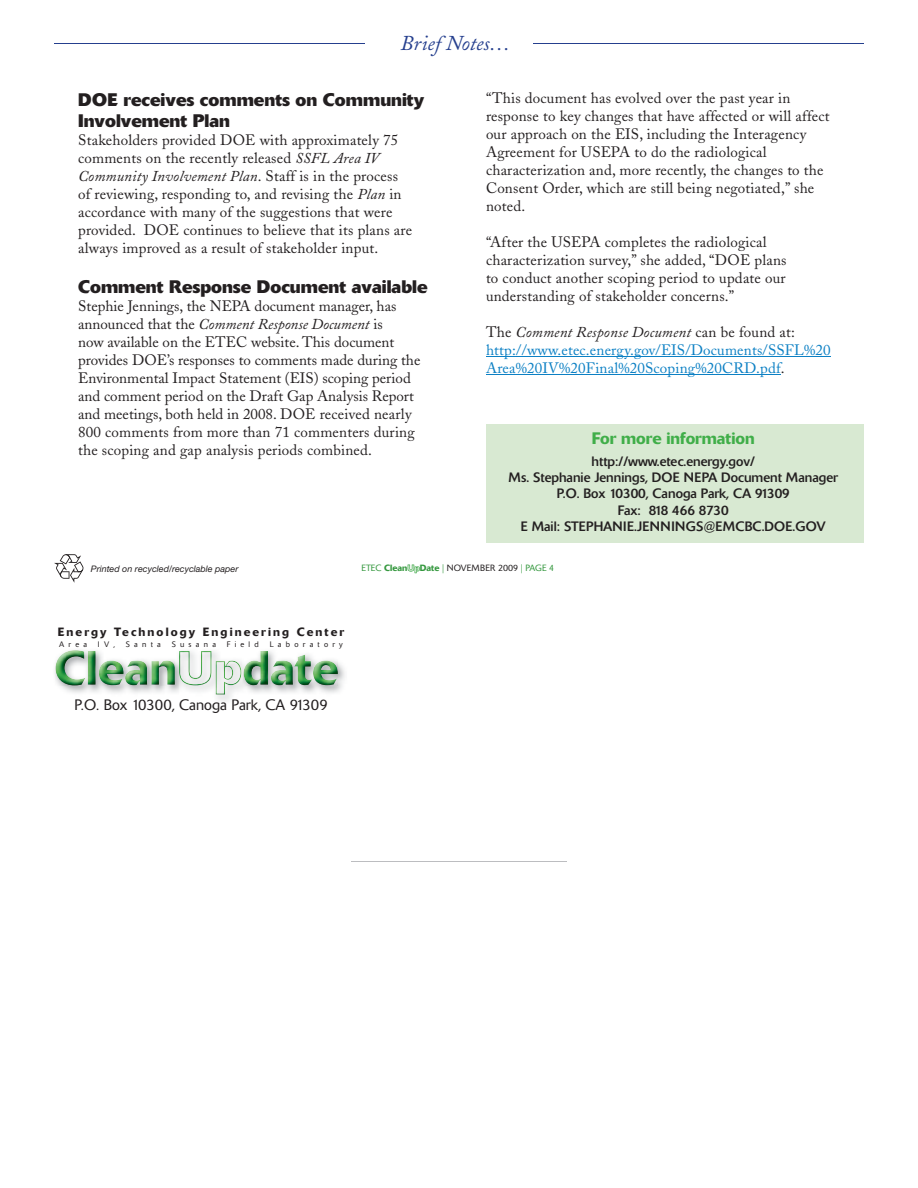
<style>
.page{position:relative;width:918px;height:1188px;background:#fff}
.page>*{position:absolute;margin:0;border:0;box-sizing:border-box;transform-origin:0 0}
.t1{font:italic 21px "Adobe Caslon";color:#253f8e}
.t2{font:700 18px/21.6px "Delta";color:#231f20}
.t3{font:500 16.5px "Delta";color:#40ae49}
.t4{font:15px/18px "Adobe Caslon";letter-spacing:.015em;color:#231f20}
.t5{font:15px/18px "Adobe Caslon";letter-spacing:.015em;color:#0c80c4}
.t6{font:300 15px "Delta";color:#231f20}
.t7{font:13.5px/16.2px "Delta";color:#231f20;text-align:center}
.t8{font:500 11.85px "Delta";letter-spacing:.175em;color:#231f20}
.t9{font:300 9px "Delta";color:#231f20}
.t10{font:italic 9px "Helvetica Neue";color:#231f20}
.t11{font:300 7.95px "Delta";letter-spacing:.535em;color:#231f20}
.s1{font-style:italic}
.s2{color:#231f20}
.s3{font-style:italic;color:#231f20}
.s4{color:#35983f}
.s5{font-weight:500;color:#35983f}
.s6{font-family:"Delta Outline";font-weight:400;color:#35983f}
</style>
<div class="page">
<svg style="left:408px;top:565px;width:12px;height:8px"></svg>
<div style="left:486px;top:424px;width:378px;height:118px;background:#d8e9d2"></div>
<img style="left:59px;top:661px;width:286px;height:41px">
<img style="left:55px;top:650px;width:120px;height:35px">
<img style="left:179px;top:651px;width:63px;height:44px">
<img style="left:244px;top:651px;width:94px;height:34px">
<svg style="left:54px;top:554px;width:29px;height:29px"></svg>
<hr style="left:351px;top:861px;width:216px;height:1px;background:#bcbdc0">
<hr style="left:486px;top:356px;width:345px;height:1px;background:#0c80c4">
<hr style="left:486px;top:374px;width:295px;height:1px;background:#0c80c4">
<hr style="left:54px;top:43px;width:310px;height:1px;background:#253f8e">
<hr style="left:533px;top:43px;width:331px;height:1px;background:#253f8e">
<h1 class="t1" style="left:401px;top:32px;width:111px">Brief Notes…</h1>
<p class="t2" style="left:78px;top:89px;width:348px">DOE receives comments on Community<br>Involvement Plan</p>
<p class="t4" style="left:78px;top:132px;width:335px">Stakeholders provided DOE with approximately 75 comments on the recently released <span class="s1">SSFL Area IV Community Involvement Plan</span>. Staff is in the process of reviewing, responding to, and revising the <span class="s1">Plan</span> in accordance with many of the suggestions that were provided. DOE continues to believe that its plans are always improved as a result of stakeholder input.</p>
<p class="t2" style="left:78px;top:276px;width:351px">Comment Response Document available</p>
<p class="t4" style="left:78px;top:297px;width:344px">Stephie Jennings, the NEPA document manager, has announced that the <span class="s1">Comment Response Document</span> is<br>now available on the ETEC website. This document provides DOE’s responses to comments made during the Environmental Impact Statement (EIS) scoping period and comment period on the Draft Gap Analysis Report and meetings, both held in 2008. DOE received nearly 800 comments from more than 71 commenters during the scoping and gap analysis periods combined.</p>
<p class="t4" style="left:486px;top:89px;width:345px">“This document has evolved over the past year in response to key changes that have affected or will affect our approach on the EIS, including the Interagency Agreement for USEPA to do the radiological characterization and, more recently, the changes to the Consent Order, which are still being negotiated,” she noted.</p>
<p class="t4" style="left:486px;top:233px;width:302px">“After the USEPA completes the radiological characterization survey,” she added, “DOE plans to conduct another scoping period to update our understanding of stakeholder concerns.”</p>
<p class="t5" style="left:486px;top:323px;width:346px"><span class="s2">The</span> <span class="s3">Comment Response Document</span> <span class="s2">can be found at: </span>http://www.etec.energy.gov/EIS/Documents/SSFL%20<br>Area%20IV%20Final%20Scoping%20CRD.pdf<span class="s2">.</span></p>
<p class="t3" style="left:592px;top:429px;width:164px">For more information</p>
<p class="t7" style="left:509px;top:453px;width:331px">http://www.etec.energy.gov/<br>Ms. Stephanie Jennings, DOE NEPA Document Manager P.O. Box 10300, Canoga Park, CA 91309<br>Fax: 818 466 8730<br>E Mail: STEPHANIE.JENNINGS@EMCBC.DOE.GOV</p>
<p class="t10" style="left:91px;top:563px;width:149px">Printed on recycled/recyclable paper</p>
<p class="t9" style="left:362px;top:563px;width:194px"><span class="s4">ETEC</span> <span class="s5">Clean</span><span class="s6">Up</span><span class="s5">Date</span> <span class="s4">|</span> NOVEMBER 2009 <span class="s4">| PAGE 4</span></p>
<p class="t8" style="left:58px;top:625px;width:288px">Energy Technology Engineering Center</p>
<p class="t11" style="left:59px;top:639px;width:29px">Area</p>
<p class="t11" style="left:98px;top:639px;width:19px">IV,</p>
<p class="t11" style="left:126px;top:639px;width:36px">Santa</p>
<p class="t11" style="left:172px;top:639px;width:46px">Susana</p>
<p class="t11" style="left:227px;top:639px;width:34px">Field</p>
<p class="t11" style="left:270px;top:639px;width:75px">Laboratory</p>
<p class="t6" style="left:74px;top:697px;width:255px">P.O. Box 10300, Canoga Park, CA 91309</p>
</div>
